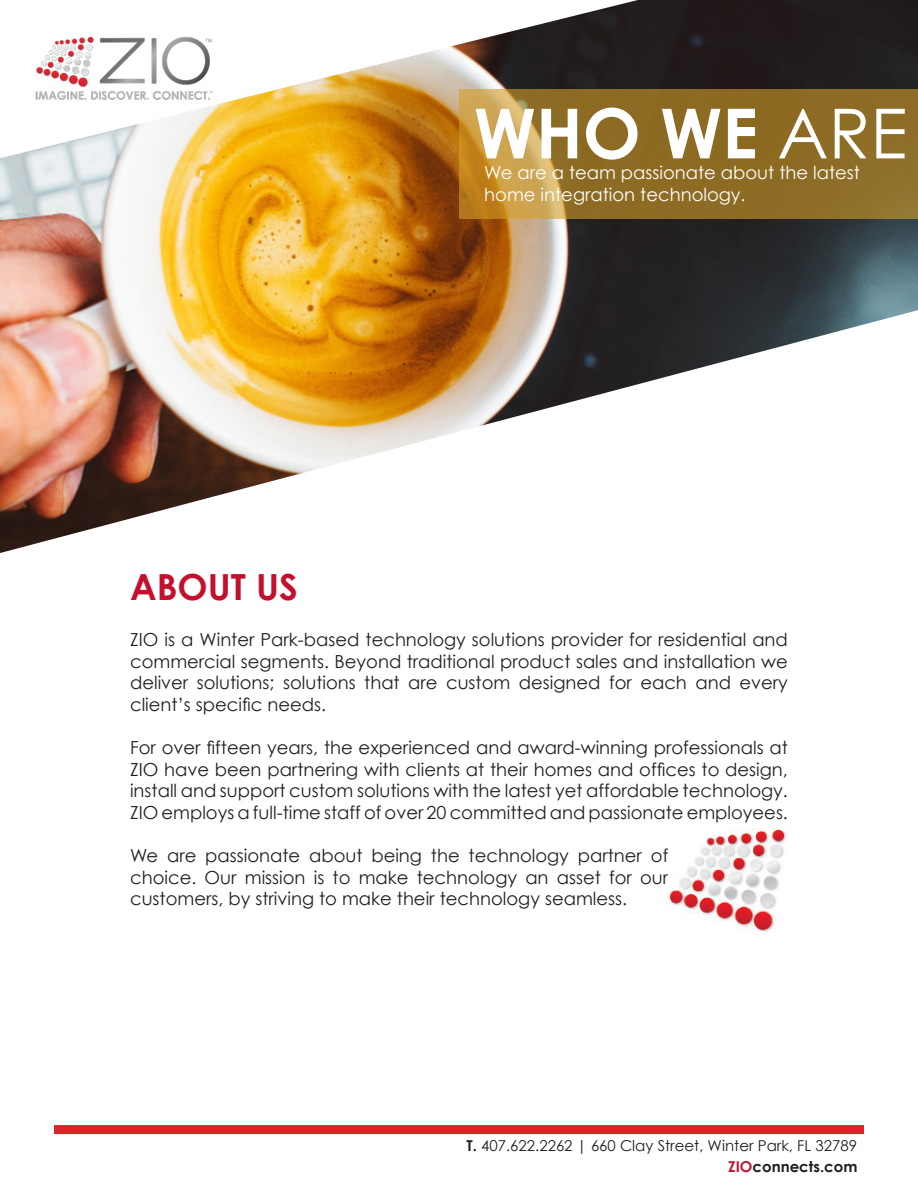
<style>
.page{position:relative;width:918px;height:1188px;background:#fff}
.page>*{position:absolute;margin:0;border:0;box-sizing:border-box;transform-origin:0 0}
.t1{font:700 69px "Century Gothic";color:#fff}
.t2{font:700 40.5px "Century Gothic";color:#fff}
.t3{font:700 36px "Century Gothic";color:#c3102e}
.t4{font:18px/21.6px "Century Gothic";color:#231f20;text-align:justify}
.t5{font:18px/21.6px "Century Gothic";color:#fff}
.t6{font:15px "Century Gothic";color:#231f20}
.t7{font:700 15px "Century Gothic";color:#231f20}
.s1{font-weight:400}
.s2{font-weight:700}
.s3{color:#c3102e}
</style>
<div class="page">
<div style="left:54px;top:1125px;width:810px;height:9px;background:#d52729"></div>
<img style="left:0;top:0;width:918px;height:553px">
<svg style="left:459px;top:89px;width:459px;height:130px;background:#99752b"></svg>
<img style="left:668px;top:828px;width:118px;height:105px">
<p class="t1" style="left:474px;top:90px;width:435px">WHO WE <span class="s1">ARE</span></p>
<p class="t5" style="left:484px;top:162px;width:377px">We are a team passionate about the latest home integration technology.</p>
<p class="t2" style="left:411px;top:174px;width:501px">MODERN OFFICE DESIGNS</p>
<p class="t3" style="left:130px;top:565px;width:169px">ABOUT US</p>
<p class="t4" style="left:130px;top:629px;width:659px">ZIO is a Winter Park-based technology solutions provider for residential and commercial segments. Beyond traditional product sales and installation we deliver solutions; solutions that are custom designed for each and every client’s specific needs.</p>
<p class="t4" style="left:130px;top:737px;width:659px">For over fifteen years, the experienced and award-winning professionals at ZIO have been partnering with clients at their homes and offices to design, install and support custom solutions with the latest yet affordable technology.<br>ZIO employs a full-time staff of over 20 committed and passionate employees.</p>
<p class="t4" style="left:130px;top:845px;width:540px">We are passionate about being the technology partner of choice. Our mission is to make technology an asset for our customers, by striving to make their technology seamless.</p>
<p class="t6" style="left:467px;top:1137px;width:392px"><span class="s2">T.</span> 407.622.2262 | 660 Clay Street, Winter Park, FL 32789</p>
<p class="t7" style="left:728px;top:1157px;width:131px"><span class="s3">ZIO</span>connects.com</p>
</div>
